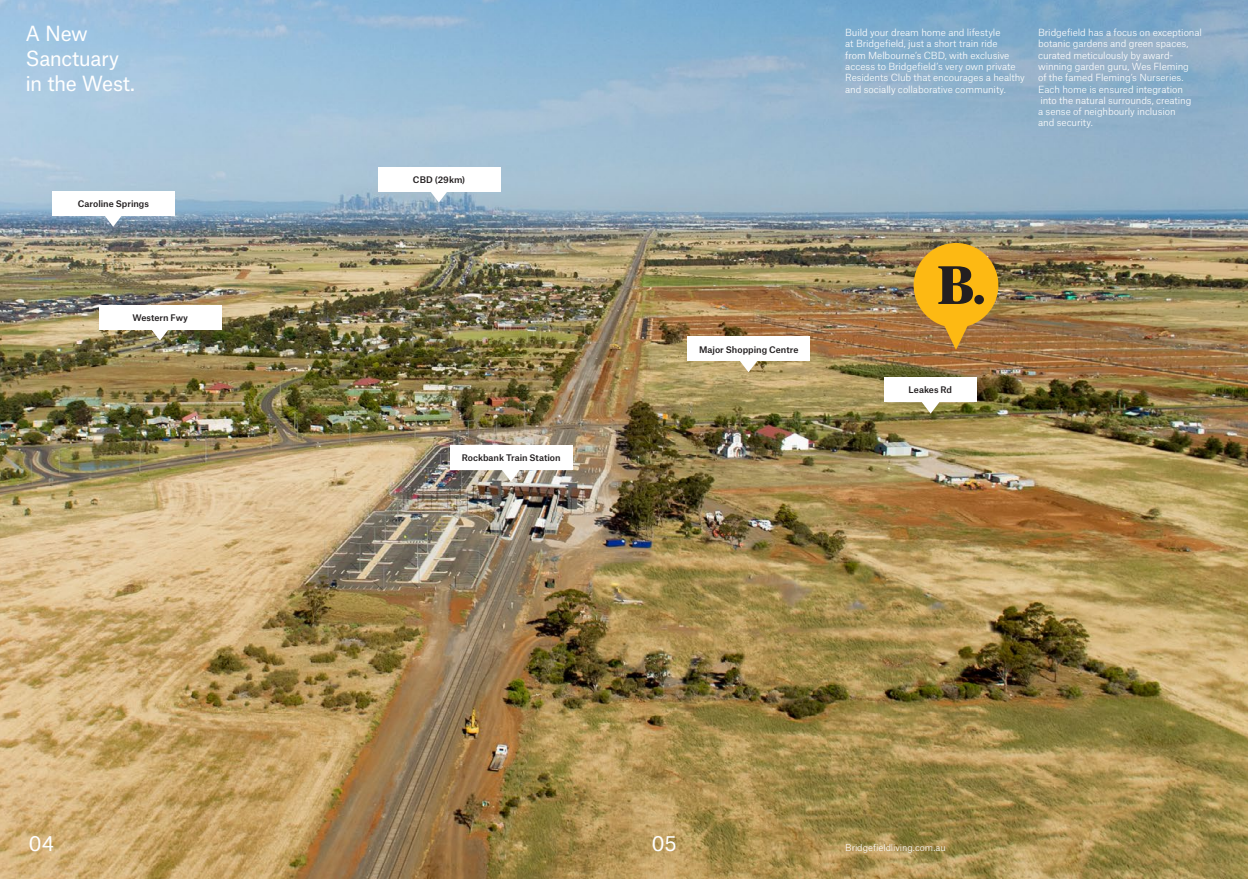
<style>
.page{position:relative;width:1248px;height:879px;background:#fff}
.page>*{position:absolute;margin:0;border:0;box-sizing:border-box;transform-origin:0 0}
.t1{font:20px/25px "Atlas Grotesk";letter-spacing:-.025em;color:#fff}
.t2{font:300 9.4px/11.3px "Atlas Grotesk";letter-spacing:-.01em;color:#fff}
.t3{font:300 9px "Atlas Grotesk";letter-spacing:-.005em;color:#fff}
.t4{font:500 8.7px "Atlas Grotesk";color:#231f20}
</style>
<div class="page">
<img style="left:0;top:0;width:1247px;height:879px">
<svg style="left:99px;top:329px;width:122px;height:11px"></svg>
<div style="left:99px;top:305px;width:122px;height:24px;background:#fff"></div>
<svg style="left:687px;top:361px;width:122px;height:11px"></svg>
<div style="left:687px;top:337px;width:122px;height:24px;background:#fff"></div>
<svg style="left:52px;top:215px;width:122px;height:12px"></svg>
<div style="left:52px;top:191px;width:122px;height:24px;background:#fff"></div>
<svg style="left:378px;top:191px;width:122px;height:11px"></svg>
<div style="left:378px;top:167px;width:122px;height:24px;background:#fff"></div>
<svg style="left:450px;top:470px;width:122px;height:11px"></svg>
<div style="left:450px;top:445px;width:122px;height:25px;background:#fff"></div>
<svg style="left:886px;top:402px;width:88px;height:11px"></svg>
<div style="left:883px;top:377px;width:93px;height:25px;background:#fff"></div>
<div style="left:913px;top:243px;width:85px;height:85px;background:#fdb913;border-radius:50%"></div>
<svg style="left:936px;top:266px;width:39px;height:84px"></svg>
<div style="left:974px;top:295px;width:9px;height:9px;background:#231f20;border-radius:50%"></div>
<h1 class="t1" style="left:25px;top:18px;width:111px">A New<br>Sanctuary in the West.</h1>
<p class="t4" style="left:78px;top:197px;width:73px">Caroline Springs</p>
<p class="t4" style="left:132px;top:310px;width:57px">Western Fwy</p>
<p class="t4" style="left:413px;top:172px;width:54px">CBD (29km)</p>
<p class="t4" style="left:461px;top:451px;width:100px">Rockbank Train Station</p>
<p class="t2" style="left:845px;top:26px;width:181px">Build your dream home and lifestyle<br>at Bridgefield, just a short train ride<br>from Melbourne’s CBD, with exclusive access to Bridgefield’s very own private Residents Club that encourages a healthy and socially collaborative community.</p>
<p class="t2" style="left:1037px;top:26px;width:165px">Bridgefield has a focus on exceptional botanic gardens and green spaces, curated meticulously by award&shy;winning garden guru, Wes Fleming<br>of the famed Fleming’s Nurseries.<br>Each home is ensured integration<br>into the natural surrounds, creating<br>a sense of neighbourly inclusion<br>and security.</p>
<p class="t4" style="left:699px;top:342px;width:101px">Major Shopping Centre</p>
<p class="t4" style="left:908px;top:383px;width:45px">Leakes Rd</p>
<h1 class="t1" style="left:28px;top:828px;width:27px">04</h1>
<h1 class="t1" style="left:651px;top:828px;width:27px">05</h1>
<p class="t3" style="left:845px;top:840px;width:102px">Bridgefieldliving.com.au</p>
</div>
